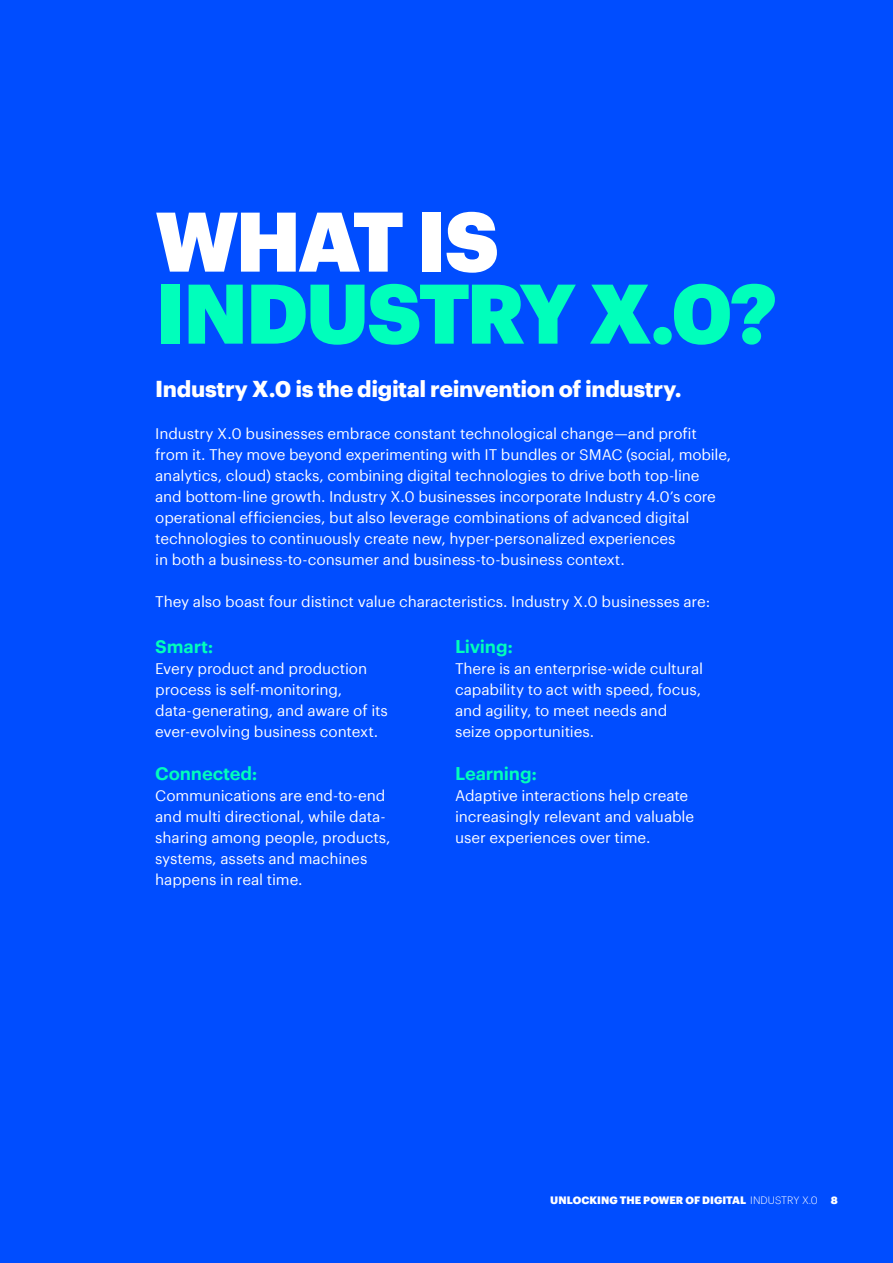
<style>
.page{position:relative;width:893px;height:1263px;background:#004dff}
.page>*{position:absolute;margin:0;border:0;box-sizing:border-box;transform-origin:0 0}
.t1{font:900 82.5px "Graphik";letter-spacing:-.03em;color:#0fb}
.t2{font:900 82.5px "Graphik";letter-spacing:-.035em;color:#fff}
.t3{font:700 22.5px "Graphik";letter-spacing:-.015em;color:#fff}
.t4{font:600 18px "Graphik";letter-spacing:-.01em;color:#0fb}
.t5{font:15px/21px "Graphik";letter-spacing:-.01em;color:#fff}
.t6{font:900 10.5px "Graphik";letter-spacing:.005em;color:#fff}
.s1{font-weight:300}
</style>
<div class="page">
<h1 class="t2" style="left:155px;top:177px;width:345px">WHAT IS</h1>
<h1 class="t1" style="left:155px;top:249px;width:623px">INDUSTRY X.0?</h1>
<h2 class="t3" style="left:155px;top:371px;width:528px">Industry X.0 is the digital reinvention of industry.</h2>
<p class="t5" style="left:155px;top:422px;width:578px">Industry X.0 businesses embrace constant technological change—and profit from it. They move beyond experimenting with IT bundles or SMAC (social, mobile, analytics, cloud) stacks, combining digital technologies to drive both top-line<br>and bottom-line growth. Industry X.0 businesses incorporate Industry 4.0’s core operational efficiencies, but also leverage combinations of advanced digital technologies to continuously create new, hyper-personalized experiences<br>in both a business-to-consumer and business-to-business context.</p>
<p class="t5" style="left:155px;top:590px;width:556px">They also boast four distinct value characteristics. Industry X.0 businesses are:</p>
<p class="t4" style="left:155px;top:632px;width:60px">Smart:</p>
<p class="t5" style="left:155px;top:656px;width:234px">Every product and production process is self-monitoring, data-generating, and aware of its ever-evolving business context.</p>
<p class="t4" style="left:155px;top:760px;width:104px">Connected:</p>
<p class="t5" style="left:155px;top:784px;width:237px">Communications are end-to-end and multi directional, while data&shy;sharing among people, products, systems, assets and machines happens in real time.</p>
<p class="t4" style="left:455px;top:632px;width:60px">Living:</p>
<p class="t5" style="left:455px;top:656px;width:250px">There is an enterprise-wide cultural capability to act with speed, focus, and agility, to meet needs and seize opportunities.</p>
<p class="t4" style="left:455px;top:760px;width:84px">Learning:</p>
<p class="t5" style="left:455px;top:784px;width:241px">Adaptive interactions help create increasingly relevant and valuable user experiences over time.</p>
<p class="t6" style="left:550px;top:1191px;width:289px">UNLOCKING THE POWER OF DIGITAL <span class="s1">INDUSTRY X.0</span> 8</p>
</div>
